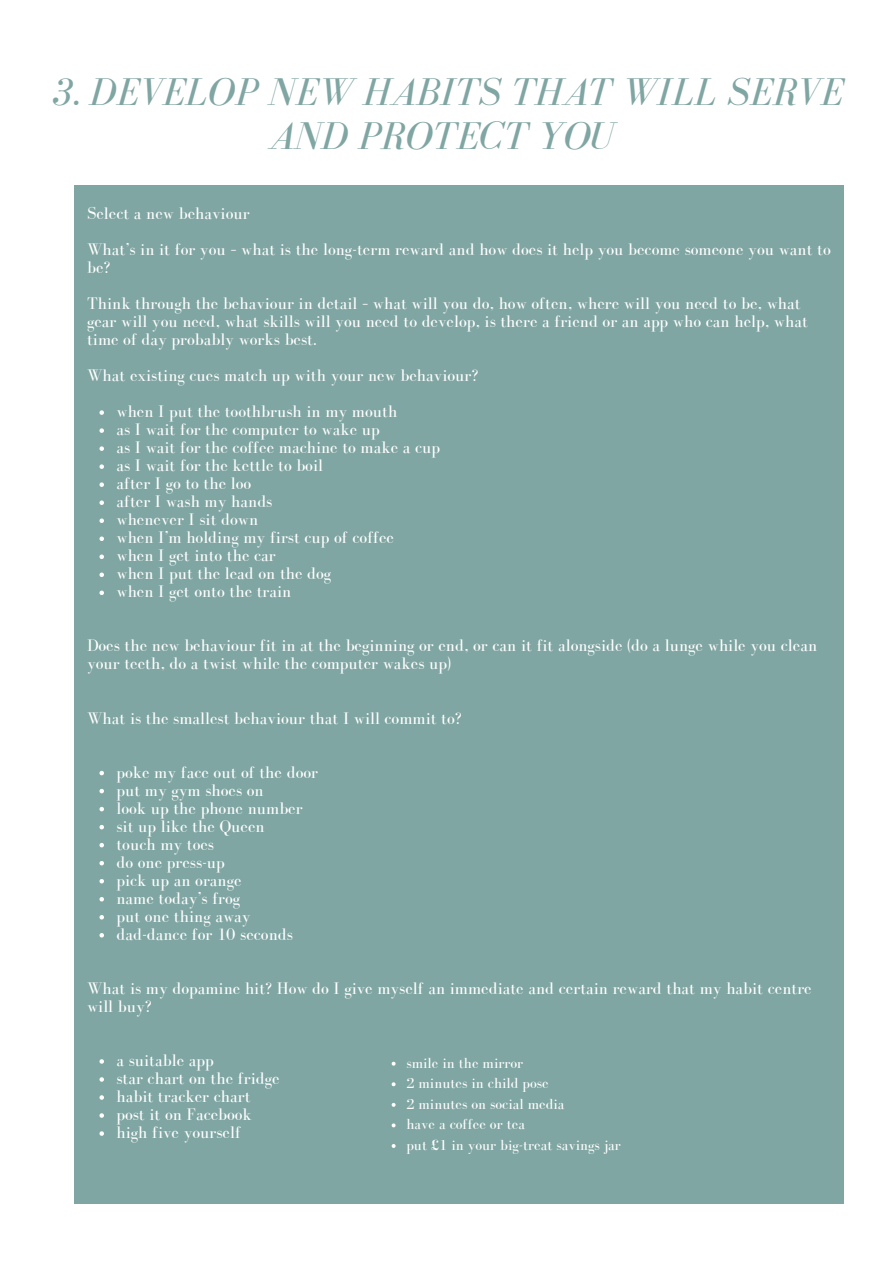
<style>
.page{position:relative;width:894px;height:1264px;background:#fff}
.page>*{position:absolute;margin:0;border:0;box-sizing:border-box;transform-origin:0 0}
.t1{font:italic 39.75px/43.7px "Bodoni FLF";color:#80a6a3;text-align:center}
.t2{font:17.25px/18px "Bodoni FLF";color:#fff}
.t3{font:15px/20.5px "Bodoni FLF";color:#fff}
</style>
<div class="page">
<div style="left:74px;top:186px;width:769px;height:1018px;background:#80a6a3"></div>
<svg style="left:99px;top:410px;width:5px;height:5px"></svg>
<svg style="left:99px;top:428px;width:5px;height:5px"></svg>
<svg style="left:99px;top:446px;width:5px;height:5px"></svg>
<svg style="left:99px;top:464px;width:5px;height:5px"></svg>
<svg style="left:99px;top:482px;width:5px;height:5px"></svg>
<svg style="left:99px;top:500px;width:5px;height:5px"></svg>
<svg style="left:99px;top:518px;width:5px;height:5px"></svg>
<svg style="left:99px;top:536px;width:5px;height:5px"></svg>
<svg style="left:99px;top:554px;width:5px;height:5px"></svg>
<svg style="left:99px;top:572px;width:5px;height:5px"></svg>
<svg style="left:99px;top:590px;width:5px;height:5px"></svg>
<svg style="left:99px;top:770px;width:5px;height:5px"></svg>
<svg style="left:99px;top:788px;width:5px;height:5px"></svg>
<svg style="left:99px;top:806px;width:5px;height:5px"></svg>
<svg style="left:99px;top:825px;width:5px;height:4px"></svg>
<svg style="left:99px;top:843px;width:5px;height:4px"></svg>
<svg style="left:99px;top:861px;width:5px;height:4px"></svg>
<svg style="left:99px;top:879px;width:5px;height:4px"></svg>
<svg style="left:99px;top:897px;width:5px;height:4px"></svg>
<svg style="left:99px;top:915px;width:5px;height:4px"></svg>
<svg style="left:99px;top:933px;width:5px;height:4px"></svg>
<svg style="left:99px;top:1059px;width:5px;height:4px"></svg>
<svg style="left:99px;top:1077px;width:5px;height:4px"></svg>
<svg style="left:99px;top:1095px;width:5px;height:4px"></svg>
<svg style="left:99px;top:1113px;width:5px;height:4px"></svg>
<svg style="left:99px;top:1131px;width:5px;height:4px"></svg>
<svg style="left:391px;top:1061px;width:4px;height:4px"></svg>
<svg style="left:391px;top:1082px;width:4px;height:4px"></svg>
<svg style="left:391px;top:1123px;width:4px;height:4px"></svg>
<h1 class="t1" style="left:51px;top:71px;width:793px">3. DEVELOP NEW HABITS THAT WILL SERVE<br>AND PROTECT YOU</h1>
<p class="t2" style="left:87px;top:196px;width:745px;line-height:36px">Select a new behaviour<br>What’s in it for you – what is the long-term reward and how does it help you become someone you want to</p>
<p class="t2" style="left:87px;top:250px;width:715px;line-height:36px">be?<br>Think through the behaviour in detail – what will you do, how often, where will you need to be, what</p>
<p class="t2" style="left:87px;top:313px;width:722px">gear will you need, what skills will you need to develop, is there a friend or an app who can help, what time of day probably works best.</p>
<p class="t2" style="left:87px;top:367px;width:392px">What existing cues match up with your new behaviour?</p>
<p class="t2" style="left:116px;top:403px;width:325px">when I put the toothbrush in my mouth<br>as I wait for the computer to wake up<br>as I wait for the coffee machine to make a cup as I wait for the kettle to boil<br>after I go to the loo<br>after I wash my hands<br>whenever I sit down<br>when I’m holding my first cup of coffee<br>when I get into the car<br>when I put the lead on the dog<br>when I get onto the train</p>
<p class="t2" style="left:87px;top:637px;width:731px">Does the new behaviour fit in at the beginning or end, or can it fit alongside (do a lunge while you clean your teeth, do a twist while the computer wakes up)</p>
<p class="t2" style="left:87px;top:709px;width:376px">What is the smallest behaviour that I will commit to?</p>
<p class="t2" style="left:116px;top:763px;width:203px">poke my face out of the door put my gym shoes on<br>look up the phone number sit up like the Queen<br>touch my toes<br>do one press-up<br>pick up an orange<br>name today’s frog<br>put one thing away dad-dance for 10 seconds</p>
<p class="t2" style="left:87px;top:979px;width:726px">What is my dopamine hit? How do I give myself an immediate and certain reward that my habit centre will buy?</p>
<p class="t2" style="left:116px;top:1051px;width:165px">a suitable app<br>star chart on the fridge habit tracker chart post it on Facebook high five yourself</p>
<p class="t3" style="left:406px;top:1052px;width:216px">smile in the mirror<br>2 minutes in child pose<br>2 minutes on social media<br>have a coffee or tea<br>put £1 in your big-treat savings jar</p>
</div>
